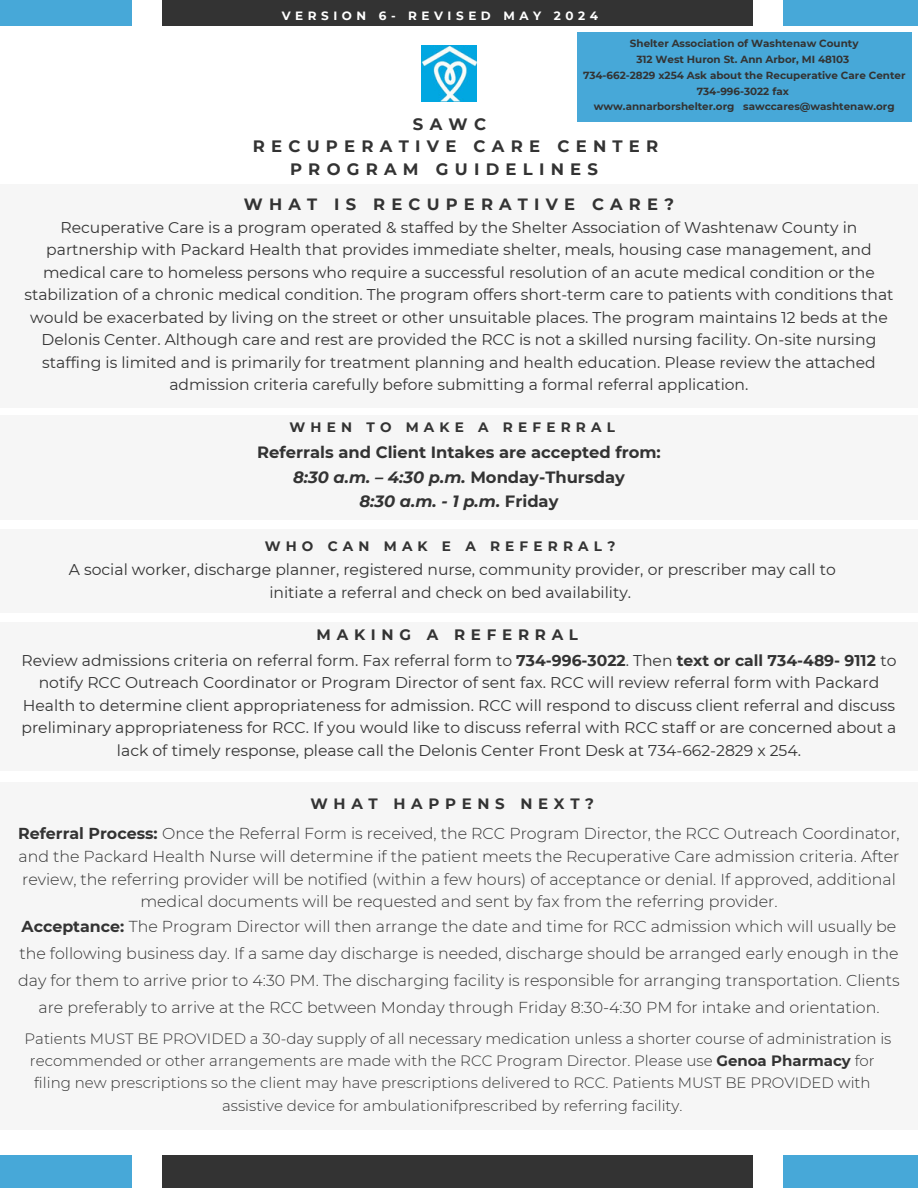
<style>
.page{position:relative;width:918px;height:1188px;background:#fff}
.page>*{position:absolute;margin:0;border:0;box-sizing:border-box;transform-origin:0 0}
.t1{font:700 16.5px "Montserrat";letter-spacing:.38em;color:#333}
.t2{font:italic 700 16.35px "Montserrat";color:#333}
.t3{font:700 16.35px "Montserrat";color:#333}
.t4{font:700 16.35px "Montserrat";letter-spacing:.38em;color:#333}
.t5{font:300 15.9px/22.6px "Montserrat";color:#333;text-align:center}
.t6{font:15.6px/22.5px "Montserrat";color:#333;text-align:center}
.t7{font:700 15.15px "Montserrat";letter-spacing:.38em;color:#333}
.t8{font:300 15px "Montserrat";color:#333}
.t9{font:700 15px "Montserrat";letter-spacing:.38em;color:#333}
.t10{font:700 13.65px "Montserrat";letter-spacing:.38em;color:#333}
.t11{font:700 12px "Montserrat";letter-spacing:.38em;color:#fff}
.t12{font:700 10.35px/15.8px "Montserrat";color:#333;text-align:center}
.s1{font-style:normal}
.s2{font-weight:700}
</style>
<div class="page">
<div style="left:0;top:1155px;width:132px;height:33px;background:#47a8d8"></div>
<div style="left:162px;top:1155px;width:591px;height:33px;background:#333"></div>
<div style="left:783px;top:1155px;width:135px;height:33px;background:#47a8d8"></div>
<img style="left:422px;top:46px;width:55px;height:55px">
<div style="left:577px;top:32px;width:334px;height:90px;background:#47a8d8"></div>
<div style="left:0;top:185px;width:918px;height:223px;background:#f6f6f6"></div>
<div style="left:0;top:530px;width:918px;height:83px;background:#f6f6f6"></div>
<div style="left:0;top:416px;width:918px;height:104px;background:#f6f6f6"></div>
<div style="left:0;top:622px;width:918px;height:149px;background:#f6f6f6"></div>
<div style="left:0;top:782px;width:918px;height:347px;background:#f6f6f6"></div>
<div style="left:0;top:0;width:132px;height:26px;background:#47a8d8"></div>
<div style="left:162px;top:0;width:591px;height:26px;background:#333"></div>
<div style="left:783px;top:0;width:135px;height:26px;background:#47a8d8"></div>
<h3 class="t11" style="left:282px;top:9px;width:318px">VERSION 6- REVISED MAY 2024</h3>
<p class="t12" style="left:630px;top:36px;width:230px">Shelter Association of Washtenaw County</p>
<p class="t12" style="left:636px;top:52px;width:214px">312 West Huron St. Ann Arbor, MI 48103</p>
<p class="t12" style="left:583px;top:67px;width:324px">734-662-2829 x254 Ask about the Recuperative Care Center<br>734-996-3022 fax</p>
<p class="t12" style="left:594px;top:99px;width:302px">www.annarborshelter.org sawccares@washtenaw.org</p>
<p class="t1" style="left:413px;top:114px;width:75px">SAWC</p>
<p class="t1" style="left:253px;top:136px;width:407px">RECUPERATIVE CARE CENTER</p>
<p class="t1" style="left:290px;top:159px;width:310px">PROGRAM GUIDELINES</p>
<h1 class="t4" style="left:244px;top:194px;width:432px">WHAT IS RECUPERATIVE CARE?</h1>
<p class="t6" style="left:24px;top:216px;width:871px">Recuperative Care is a program operated &amp; staffed by the Shelter Association of Washtenaw County in partnership with Packard Health that provides immediate shelter, meals, housing case management, and medical care to homeless persons who require a successful resolution of an acute medical condition or the stabilization of a chronic medical condition. The program offers short-term care to patients with conditions that would be exacerbated by living on the street or other unsuitable places. The program maintains 12 beds at the Delonis Center. Although care and rest are provided the RCC is not a skilled nursing facility. On-site nursing staffing is limited and is primarily for treatment planning and health education. Please review the attached admission criteria carefully before submitting a formal referral application.</p>
<h2 class="t10" style="left:290px;top:419px;width:327px">WHEN TO MAKE A REFERRAL</h2>
<h2 class="t3" style="left:257px;top:442px;width:405px">Referrals and Client Intakes are accepted from:</h2>
<h3 class="t2" style="left:293px;top:467px;width:333px">8:30 a.m. – 4:30 p.m. <span class="s1">Monday-Thursday</span></h3>
<h1 class="t2" style="left:359px;top:491px;width:201px">8:30 a.m. - 1 p.m. <span class="s1">Friday</span></h1>
<h1 class="t10" style="left:265px;top:538px;width:352px">WHO CAN MAK E A REFERRAL?</h1>
<h3 class="t6" style="left:69px;top:558px;width:768px">A social worker, discharge planner, registered nurse, community provider, or prescriber may call to initiate a referral and check on bed availability.</h3>
<h1 class="t7" style="left:317px;top:625px;width:263px">MAKING A REFERRAL</h1>
<h3 class="t6" style="left:22px;top:649px;width:876px">Review admissions criteria on referral form. Fax referral form to <span class="s2">734-996-3022</span>. Then <span class="s2">text or call 734-489- 9112</span> to notify RCC Outreach Coordinator or Program Director of sent fax. RCC will review referral form with Packard Health to determine client appropriateness for admission. RCC will respond to discuss client referral and discuss preliminary appropriateness for RCC. If you would like to discuss referral with RCC staff or are concerned about a lack of timely response, please call the Delonis Center Front Desk at 734-662-2829 x 254.</h3>
<h4 class="t9" style="left:310px;top:795px;width:285px">WHAT HAPPENS NEXT?</h4>
<h2 class="t5" style="left:18px;top:822px;width:883px"><span class="s2">Referral Process:</span> Once the Referral Form is received, the RCC Program Director, the RCC Outreach Coordinator, and the Packard Health Nurse will determine if the patient meets the Recuperative Care admission criteria. After review, the referring provider will be notified (within a few hours) of acceptance or denial. If approved, additional medical documents will be requested and sent by fax from the referring provider.</h2>
<h2 class="t5" style="left:18px;top:913px;width:883px;line-height:27px"><span class="s2">Acceptance:</span> The Program Director will then arrange the date and time for RCC admission which will usually be the following business day. If a same day discharge is needed, discharge should be arranged early enough in the day for them to arrive prior to 4:30 PM. The discharging facility is responsible for arranging transportation. Clients are preferably to arrive at the RCC between Monday through Friday 8:30-4:30 PM for intake and orientation.</h2>
<p class="t8" style="left:25px;top:1030px;width:868px">Patients MUST BE PROVIDED a 30-day supply of all necessary medication unless a shorter course of administration is</p>
<p class="t8" style="left:30px;top:1051px;width:846px">recommended or other arrangements are made with the RCC Program Director. Please use <span class="s2">Genoa Pharmacy</span> for</p>
<p class="t8" style="left:34px;top:1074px;width:838px">filing new prescriptions so the client may have prescriptions delivered to RCC. Patients MUST BE PROVIDED with</p>
<p class="t8" style="left:222px;top:1096px;width:462px">assistive device for ambulationifprescribed by referring facility.</p>
</div>
